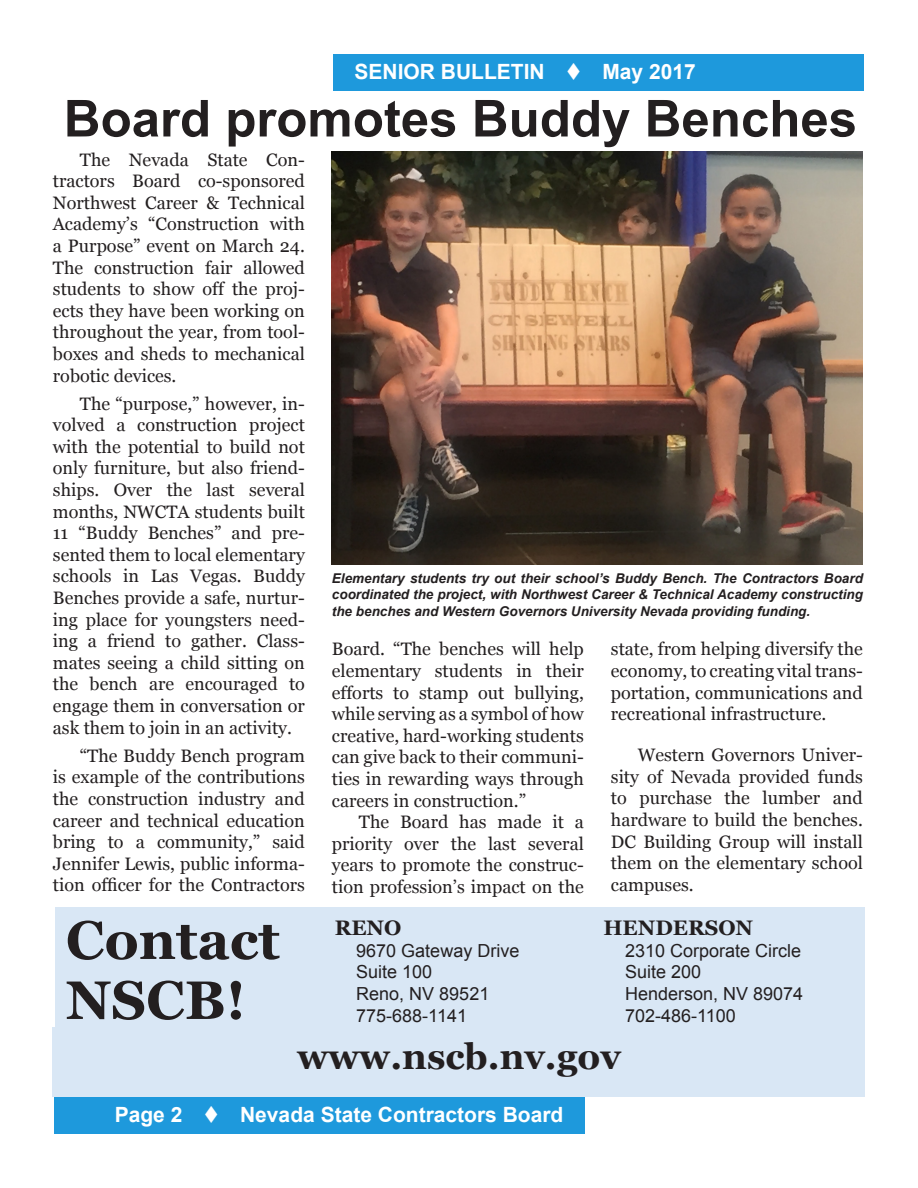
<style>
.page{position:relative;width:918px;height:1188px;background:#fff}
.page>*{position:absolute;margin:0;border:0;box-sizing:border-box;transform-origin:0 0}
.sidebar{font:700 54px "Georgia";color:#231f20}
.headline{font:700 51px "Arial";color:#231f20}
.sidebar-2{font:700 36px "Georgia";color:#231f20}
.t1{font:700 21px "Arial";color:#fff}
.sidebar-3{font:700 21px "Georgia";color:#231f20}
.body_copy{font:18px/21.6px "Georgia";color:#231f20;text-align:justify}
.sidebar-4{font:18px "Arial";color:#231f20}
.t2{font:italic 700 13.5px/16.2px "Arial";color:#231f20;text-align:justify}
</style>
<div class="page">
<div style="left:54px;top:1097px;width:531px;height:37px;background:#1e99dc"></div>
<div style="left:333px;top:54px;width:531px;height:37px;background:#1e99dc"></div>
<div style="left:55px;top:907px;width:810px;height:139px;background:#d9e7f5"></div>
<div style="left:53px;top:1027px;width:812px;height:69px;background:#d9e7f5"></div>
<img style="left:332px;top:152px;width:531px;height:413px">
<p class="t1" style="left:355px;top:58px;width:343px">SENIOR BULLETIN ▼ May 2017</p>
<p class="headline" style="left:64px;top:85px;width:795px">Board promotes Buddy Benches</p>
<p class="body_copy" style="left:53px;top:149px;width:253px;text-indent:27px">The Nevada State Con&shy;tractors Board co-sponsored Northwest Career &amp; Technical Academy’s “Construction with a Purpose” event on March 24.<br>The construction fair allowed students to show off the proj&shy;ects they have been working on throughout the year, from tool&shy;boxes and sheds to mechanical robotic devices.</p>
<p class="body_copy" style="left:53px;top:393px;width:253px;text-indent:27px">The “purpose,” however, in&shy;volved a construction project with the potential to build not only furniture, but also friend&shy;ships. Over the last several months, NWCTA students built 11 “Buddy Benches” and pre&shy;sented them to local elementary schools in Las Vegas. Buddy Benches provide a safe, nurtur&shy;ing place for youngsters need&shy;ing a friend to gather. Class&shy;mates seeing a child sitting on the bench are encouraged to engage them in conversation or ask them to join in an activity.</p>
<p class="body_copy" style="left:53px;top:745px;width:254px;text-indent:27px">“The Buddy Bench program is example of the contributions the construction industry and career and technical education bring to a community,” said Jennifer Lewis, public informa&shy;tion officer for the Contractors</p>
<p class="t2" style="left:332px;top:571px;width:533px">Elementary students try out their school’s Buddy Bench. The Contractors Board coordinated the project, with Northwest Career &amp; Technical Academy constructing the benches and Western Governors University Nevada providing funding.</p>
<p class="body_copy" style="left:332px;top:639px;width:253px">Board. “The benches will help elementary students in their efforts to stamp out bullying, while serving as a symbol of how creative, hard-working students can give back to their communi&shy;ties in rewarding ways through careers in construction.”</p>
<p class="body_copy" style="left:332px;top:812px;width:253px;text-indent:27px">The Board has made it a priority over the last several years to promote the construc&shy;tion profession’s impact on the</p>
<p class="body_copy" style="left:611px;top:639px;width:253px">state, from helping diversify the economy, to creating vital trans&shy;portation, communications and recreational infrastructure.</p>
<p class="body_copy" style="left:611px;top:745px;width:254px;text-indent:27px">Western Governors Univer&shy;sity of Nevada provided funds to purchase the lumber and hardware to build the benches.<br>DC Building Group will install them on the elementary school campuses.</p>
<p class="sidebar" style="left:66px;top:906px;width:215px">Contact</p>
<p class="sidebar" style="left:66px;top:966px;width:182px">NSCB!</p>
<p class="sidebar-3" style="left:603px;top:914px;width:151px">HENDERSON</p>
<p class="sidebar-4" style="left:625px;top:939px;width:178px">2310 Corporate Circle</p>
<p class="sidebar-4" style="left:625px;top:960px;width:78px">Suite 200</p>
<p class="sidebar-4" style="left:625px;top:982px;width:180px">Henderson, NV 89074</p>
<p class="sidebar-4" style="left:625px;top:1003px;width:112px">702-486-1100</p>
<p class="sidebar-2" style="left:297px;top:1034px;width:325px">www.nscb.nv.gov</p>
<p class="sidebar-3" style="left:335px;top:914px;width:68px">RENO</p>
<p class="sidebar-4" style="left:356px;top:939px;width:165px">9670 Gateway Drive</p>
<p class="sidebar-4" style="left:356px;top:960px;width:78px">Suite 100</p>
<p class="sidebar-4" style="left:356px;top:982px;width:135px">Reno, NV 89521</p>
<p class="sidebar-4" style="left:356px;top:1003px;width:112px">775-688-1141</p>
<p class="t1" style="left:115px;top:1101px;width:450px">Page 2 ▼ Nevada State Contractors Board</p>
</div>
